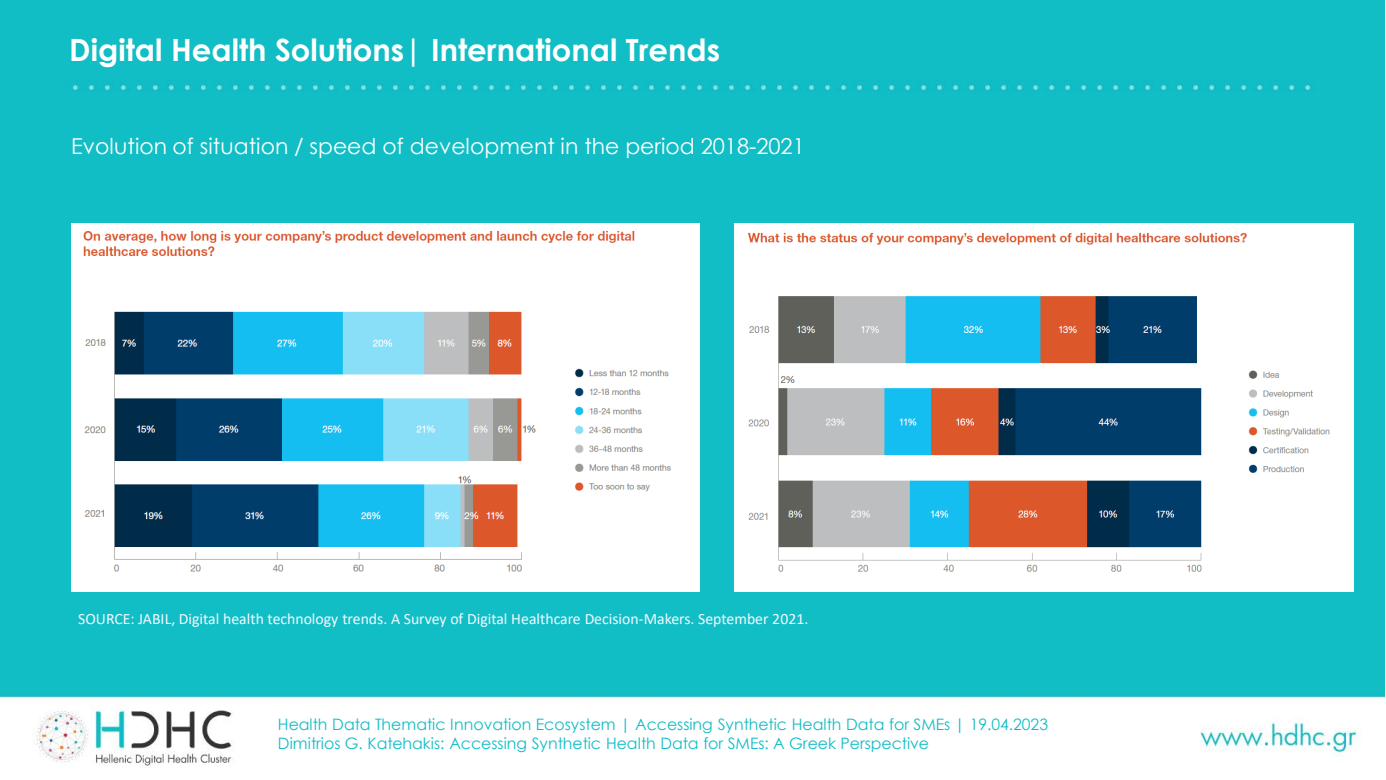
<style>
.page{position:relative;width:1386px;height:780px;background:#fff}
.page>*{position:absolute;margin:0;border:0;box-sizing:border-box;transform-origin:0 0}
.t1{font:700 30.62px "Century Gothic";color:#fff}
.t2{font:21.88px "Century Gothic";color:#fff}
.t3{font:15.75px/18.9px "Century Gothic";color:#10bcc6}
.t4{font:15.75px "Calibri";color:#f3f9ff}
.s1{color:#10bdc6}
</style>
<div class="page">
<img style="left:0;top:0;width:1384px;height:766px">
<img style="left:734px;top:223px;width:618px;height:368px">
<img style="left:72px;top:223px;width:627px;height:368px">
<h2 class="t1" style="left:69px;top:27px;width:652px">Digital Health Solutions| International Trends</h2>
<p class="t2" style="left:71px;top:131px;width:735px">Evolution of situation / speed of development in the period 2018-2021</p>
<p class="t4" style="left:78px;top:607px;width:731px">SOURCE: JABIL, Digital health technology trends. A Survey of Digital Healthcare Decision-Makers. September 2021.</p>
<p class="t3" style="left:278px;top:714px;width:771px"><span class="s1">Health Data Thematic Innovation Ecosystem</span> | Accessing Synthetic Health Data for SMEs | 19.04.2023<br>Dimitrios G. Katehakis: Accessing Synthetic Health Data for SMEs: A Greek Perspective</p>
</div>
